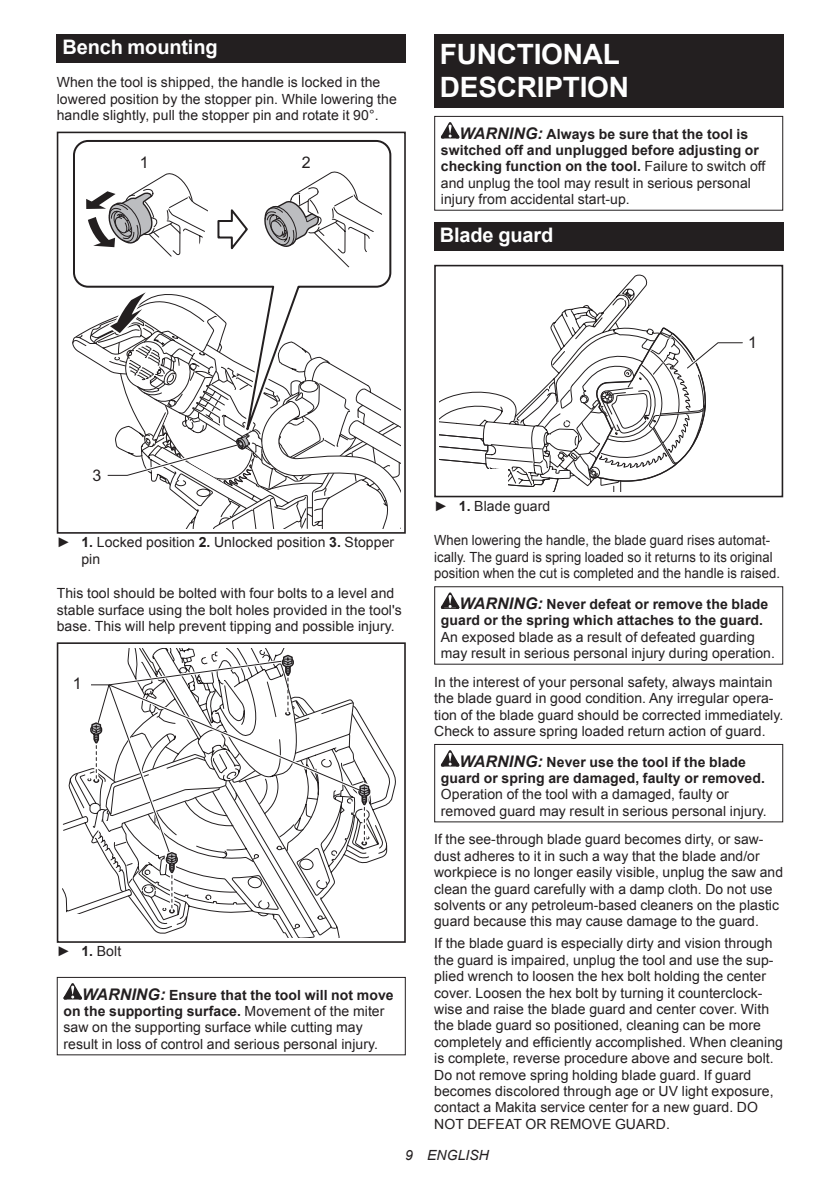
<style>
.page{position:relative;width:840px;height:1191px;background:#fff}
.page>*{position:absolute;margin:0;border:0;box-sizing:border-box;transform-origin:0 0}
.t1{font:700 28px/32.8px "Arial";letter-spacing:-.01em;color:#fff}
.t2{font:700 20px "Arial";letter-spacing:-.01em;color:#fff}
.t3{font:16px "Arial";color:#231f20}
.t4{font:14px/16.4px "Arial";letter-spacing:.005em;color:#231f20}
.t5{font:700 14px/16.4px "Arial";letter-spacing:.005em;color:#231f20}
.t6{font:14px/16.4px "Arial";letter-spacing:.005em;color:#231f20;scale:.93 1}
.t7{font:italic 14px "Arial";letter-spacing:.005em;color:#231f20}
.s1{font-style:italic;font-size:16px}
.s2{font-weight:400}
.s3{font-weight:700}
.s4{font-weight:700;font-style:italic;font-size:16px}
</style>
<div class="page">
<div style="left:57px;top:34px;width:348px;height:29px;background:#231f20"></div>
<svg style="left:73px;top:140px;width:319px;height:28px"></svg>
<div style="left:57px;top:132px;width:348px;height:402px;border:2px solid #231f20"></div>
<svg style="left:72px;top:168px;width:328px;height:360px"></svg>
<svg style="left:373px;top:736px;width:23px;height:125px"></svg>
<svg style="left:62px;top:769px;width:278px;height:168px"></svg>
<svg style="left:130px;top:914px;width:209px;height:23px"></svg>
<div style="left:57px;top:914px;width:73px;height:28px;background:#fff"></div>
<div style="left:57px;top:642px;width:348px;height:300px;border:2px solid #231f20"></div>
<svg style="left:87px;top:648px;width:286px;height:266px"></svg>
<svg style="left:63px;top:983px;width:19px;height:16px"></svg>
<div style="left:57px;top:977px;width:348px;height:78px;border:1px solid #231f20"></div>
<div style="left:434px;top:34px;width:348px;height:74px;background:#231f20"></div>
<svg style="left:440px;top:122px;width:19px;height:16px"></svg>
<div style="left:434px;top:116px;width:348px;height:95px;border:1px solid #231f20"></div>
<div style="left:434px;top:222px;width:348px;height:28px;background:#231f20"></div>
<div style="left:434px;top:265px;width:348px;height:232px;border:2px solid #231f20"></div>
<svg style="left:439px;top:274px;width:304px;height:217px"></svg>
<svg style="left:440px;top:592px;width:19px;height:17px"></svg>
<div style="left:434px;top:586px;width:348px;height:78px;border:1px solid #231f20"></div>
<svg style="left:440px;top:750px;width:19px;height:16px"></svg>
<div style="left:434px;top:744px;width:348px;height:78px;border:1px solid #231f20"></div>
<h2 class="t2" style="left:62px;top:34px;width:157px">Bench mounting</h2>
<p class="t4" style="left:57px;top:74px;width:341px">When the tool is shipped, the handle is locked in the lowered position by the stopper pin. While lowering the handle slightly, pull the stopper pin and rotate it 90°.</p>
<p class="t3" style="left:140px;top:151px;width:10px">1</p>
<p class="t3" style="left:301px;top:151px;width:10px">2</p>
<h1 class="t1" style="left:439px;top:38px;width:191px">FUNCTIONAL<br>DESCRIPTION</h1>
<p class="t5" style="left:440px;top:126px;width:326px;text-indent:19px"><span class="s1">WARNING:</span> Always be sure that the tool is switched off and unplugged before adjusting or checking function on the tool. <span class="s2">Failure to switch off and unplug the tool may result in serious personal injury from accidental start-up.</span></p>
<h2 class="t2" style="left:439px;top:222px;width:115px">Blade guard</h2>
<p class="t3" style="left:747px;top:332px;width:10px">1</p>
<p class="t3" style="left:92px;top:465px;width:10px">3</p>
<p class="t4" style="left:81px;top:534px;width:314px;text-indent:-25px">► <span class="s3">1.</span> Locked position <span class="s3">2.</span> Unlocked position <span class="s3">3.</span> Stopper pin</p>
<p class="t4" style="left:57px;top:585px;width:346px">This tool should be bolted with four bolts to a level and stable surface using the bolt holes provided in the tool's base. This will help prevent tipping and possible injury.</p>
<p class="t3" style="left:73px;top:673px;width:10px">1</p>
<p class="t4" style="left:57px;top:943px;width:66px">► <span class="s3">1.</span> Bolt</p>
<p class="t4" style="left:63px;top:986px;width:331px;text-indent:19px"><span class="s4">WARNING:</span> <span class="s3">Ensure that the tool will not move on the supporting surface.</span> Movement of the miter saw on the supporting surface while cutting may result in loss of control and serious personal injury.</p>
<p class="t4" style="left:434px;top:498px;width:118px">► <span class="s3">1.</span> Blade guard</p>
<p class="t6" style="left:434px;top:532px;width:373px">When lowering the handle, the blade guard rises automat&shy;ically. The guard is spring loaded so it returns to its original position when the cut is completed and the handle is raised.</p>
<p class="t5" style="left:440px;top:596px;width:329px;text-indent:19px"><span class="s1">WARNING:</span> Never defeat or remove the blade guard or the spring which attaches to the guard.</p>
<p class="t4" style="left:440px;top:628px;width:335px">An exposed blade as a result of defeated guarding may result in serious personal injury during operation.</p>
<p class="t4" style="left:434px;top:674px;width:350px">In the interest of your personal safety, always maintain the blade guard in good condition. Any irregular opera&shy;tion of the blade guard should be corrected immediately.<br>Check to assure spring loaded return action of guard.</p>
<p class="t5" style="left:440px;top:754px;width:325px;text-align:center"><span class="s1">WARNING:</span> Never use the tool if the blade guard or spring are damaged, faulty or removed.</p>
<p class="t4" style="left:440px;top:786px;width:327px">Operation of the tool with a damaged, faulty or removed guard may result in serious personal injury.</p>
<p class="t4" style="left:434px;top:831px;width:350px">If the see-through blade guard becomes dirty, or saw&shy;dust adheres to it in such a way that the blade and/or workpiece is no longer easily visible, unplug the saw and clean the guard carefully with a damp cloth. Do not use solvents or any petroleum-based cleaners on the plastic guard because this may cause damage to the guard.</p>
<p class="t4" style="left:434px;top:935px;width:350px">If the blade guard is especially dirty and vision through the guard is impaired, unplug the tool and use the sup&shy;plied wrench to loosen the hex bolt holding the center cover. Loosen the hex bolt by turning it counterclock&shy;wise and raise the blade guard and center cover. With the blade guard so positioned, cleaning can be more completely and efficiently accomplished. When cleaning is complete, reverse procedure above and secure bolt.<br>Do not remove spring holding blade guard. If guard becomes discolored through age or UV light exposure, contact a Makita service center for a new guard. DO NOT DEFEAT OR REMOVE GUARD.</p>
<p class="t7" style="left:405px;top:1146px;width:85px">9 ENGLISH</p>
</div>
